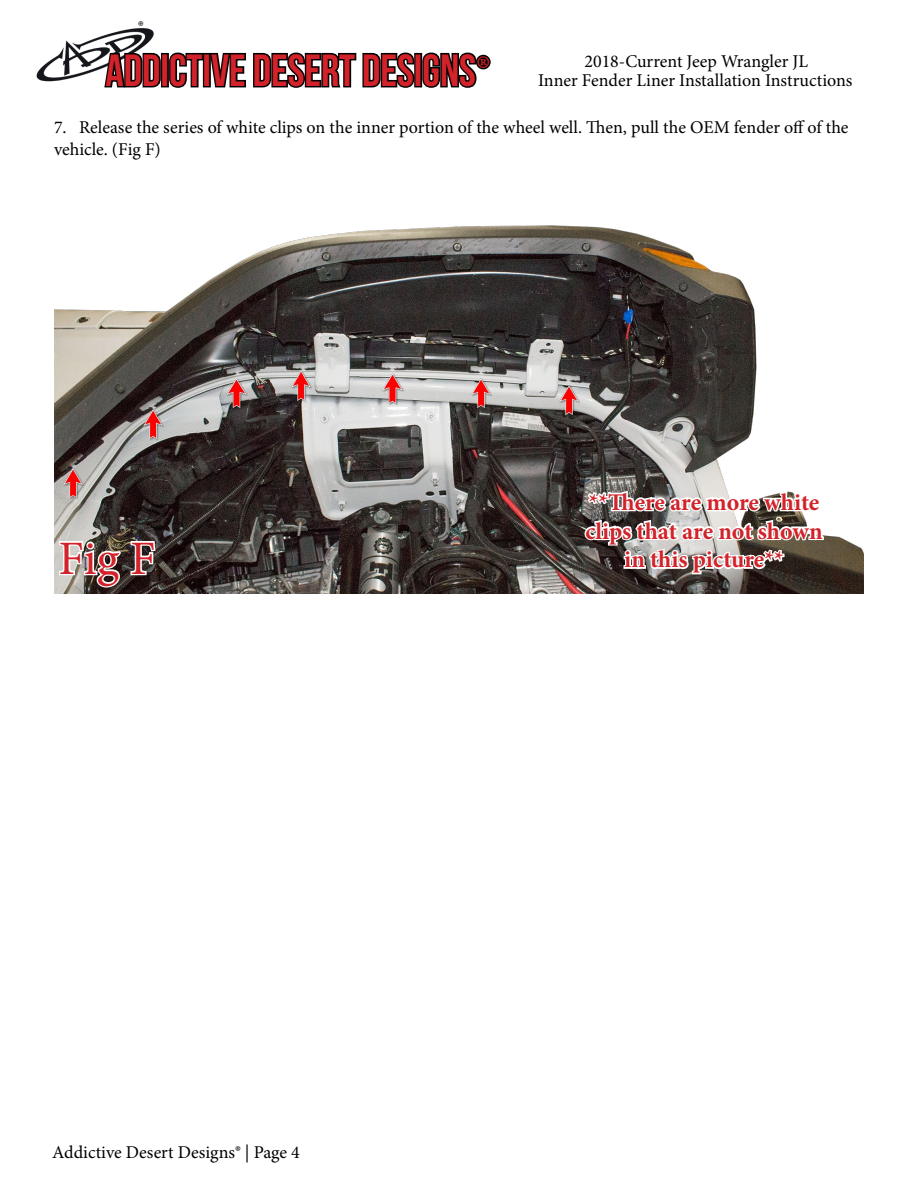
<style>
.page{position:relative;width:918px;height:1188px;background:#fff}
.page>*{position:absolute;margin:0;border:0;box-sizing:border-box;transform-origin:0 0}
.t1{font:48px "Minion Pro";color:#d2232a}
.t2{font:45px "Bebas Neue";color:#d2232a}
.t3{font:700 24px/28.8px "Minion Pro";color:#d2232a}
.t4{font:18px/19.4px "Minion Pro";color:#000;text-align:center}
.s1{font-family:"Minion Pro"}
</style>
<div class="page">
<img style="left:36px;top:28px;width:118px;height:54px">
<svg style="left:103px;top:51px;width:59px;height:37px"></svg>
<div style="left:161px;top:53px;width:8px;height:34px;border:3px solid #000"></div>
<svg style="left:168px;top:52px;width:323px;height:36px"></svg>
<img style="left:54px;top:225px;width:810px;height:369px">
<img style="left:62px;top:467px;width:23px;height:34px">
<img style="left:142px;top:408px;width:23px;height:34px">
<img style="left:226px;top:377px;width:23px;height:34px">
<img style="left:291px;top:370px;width:23px;height:34px">
<img style="left:382px;top:373px;width:23px;height:33px">
<img style="left:471px;top:377px;width:23px;height:34px">
<img style="left:558px;top:384px;width:23px;height:34px">
<svg style="left:583px;top:489px;width:242px;height:87px"></svg>
<svg style="left:57px;top:540px;width:66px;height:49px"></svg>
<svg style="left:129px;top:540px;width:28px;height:37px"></svg>
<p class="t4" style="left:538px;top:51px;width:316px">2018-Current Jeep Wrangler JL<br>Inner Fender Liner Installation Instructions</p>
<h2 class="t2" style="left:106px;top:46px;width:386px">ADDICTIVE DESERT DESIGNS<span class="s1">®</span></h2>
<p class="t4" style="left:54px;top:117px;width:796px;line-height:21.6px;text-align:left">7. Release the series of white clips on the inner portion of the wheel well. Then, pull the OEM fender off of the vehicle. (Fig F)</p>
<h3 class="t3" style="left:585px;top:487px;width:239px">**There are more white clips that are not shown</h3>
<h1 class="t1" style="left:58px;top:526px;width:99px">Fig F</h1>
<h3 class="t3" style="left:624px;top:545px;width:161px">in this picture**</h3>
<p class="t4" style="left:52px;top:1143px;width:249px">Addictive Desert Designs® | Page 4</p>
</div>
